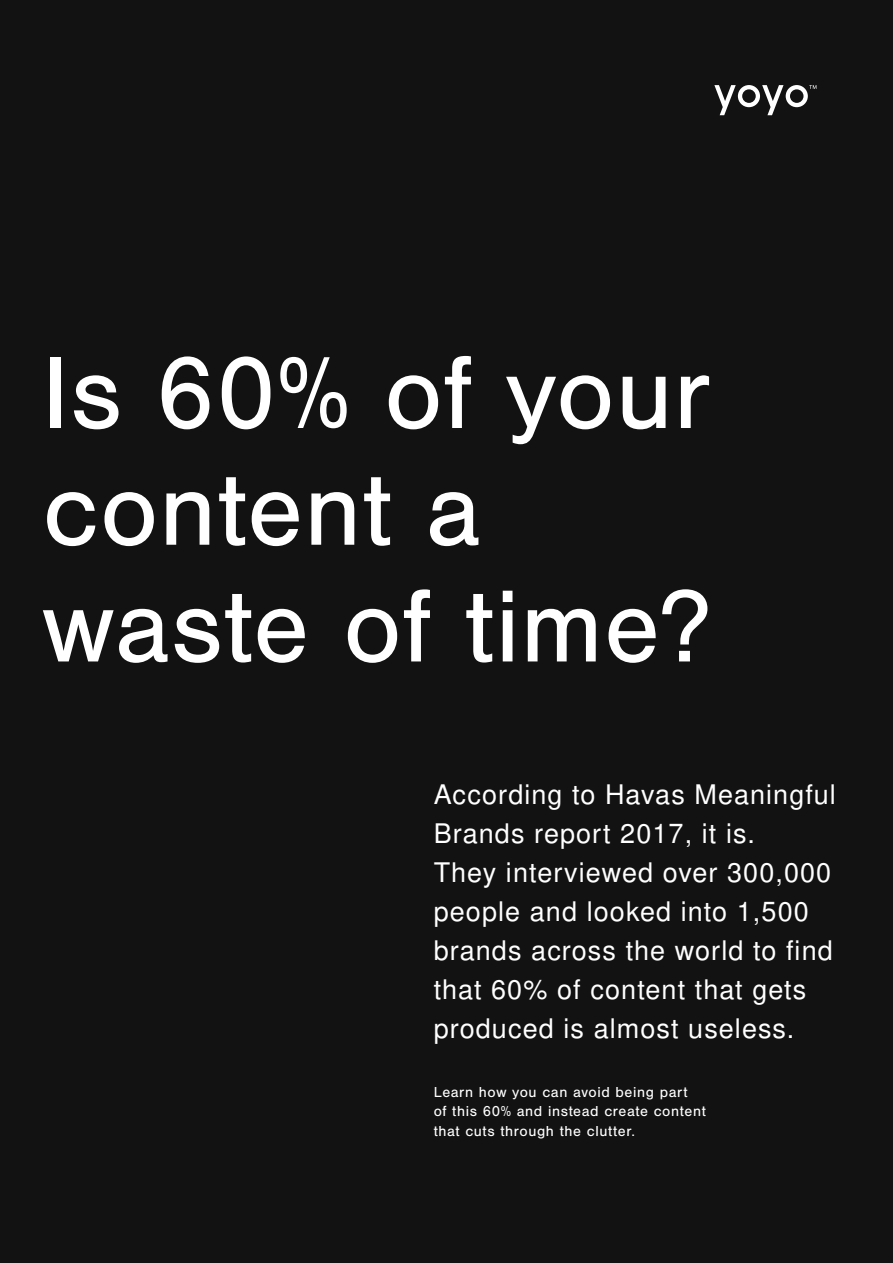
<style>
.page{position:relative;width:893px;height:1263px;background:#131212}
.page>*{position:absolute;margin:0;border:0;box-sizing:border-box;transform-origin:0 0}
.t1{font:106.05px/116.7px "Nimbus San";letter-spacing:.01em;color:#fff}
.t2{font:27px/39px "Nimbus San L";letter-spacing:.04em;color:#fff}
.t3{font:15px/19.5px "Nimbus San";letter-spacing:.04em;color:#fff}
</style>
<div class="page">
<svg style="left:714px;top:85px;width:102px;height:30px"></svg>
<h1 class="t1" style="left:43px;top:336px;width:670px">Is 60% of your content a waste of time?</h1>
<p class="t2" style="left:434px;top:774px;width:404px">According to Havas Meaningful<br>Brands report 2017, it is.<br>They interviewed over 300,000 people and looked into 1,500 brands across the world to find that 60% of content that gets produced is almost useless.</p>
<p class="t3" style="left:434px;top:1082px;width:274px">Learn how you can avoid being part<br>of this 60% and instead create content that cuts through the clutter.</p>
</div>
